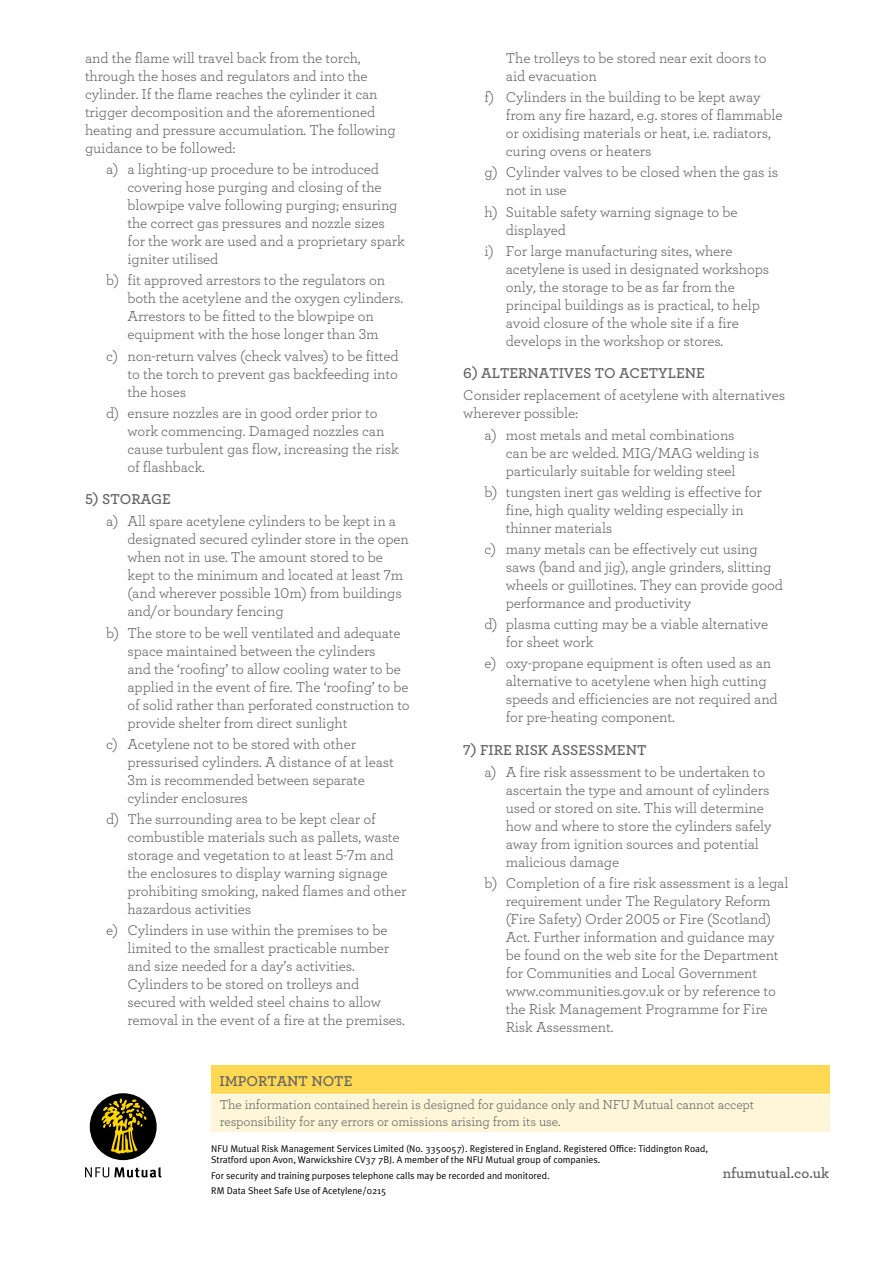
<style>
.page{position:relative;width:893px;height:1263px;background:#fff}
.page>*{position:absolute;margin:0;border:0;box-sizing:border-box;transform-origin:0 0}
.t1{font:15px/18px "Archer";letter-spacing:-.01em;color:#646363}
.t2{font:600 15px "Archer";color:#646363}
.t3{font:13.5px/16.2px "Archer";letter-spacing:-.01em;color:#646363}
.t4{font:9.75px/11.7px "Meta Plus Normal";color:#000}
</style>
<div class="page">
<div style="left:90px;top:1093px;width:67px;height:67px;background:#000;border-radius:50%"></div>
<svg style="left:101px;top:1098px;width:46px;height:56px"></svg>
<svg style="left:85px;top:1167px;width:77px;height:10px"></svg>
<div style="left:211px;top:1066px;width:618px;height:28px;background:#ffd854"></div>
<div style="left:211px;top:1094px;width:618px;height:38px;background:#fff5d8"></div>
<hr style="left:211px;top:1094px;width:618px;height:1px;background:#fff">
<p class="t1" style="left:85px;top:48px;width:312px">and the flame will travel back from the torch, through the hoses and regulators and into the cylinder. If the flame reaches the cylinder it can trigger decomposition and the aforementioned heating and pressure accumulation. The following guidance to be followed:</p>
<p class="t1" style="left:128px;top:160px;width:279px;text-indent:-21px">a) a lighting-up procedure to be introduced covering hose purging and closing of the blowpipe valve following purging; ensuring the correct gas pressures and nozzle sizes for the work are used and a proprietary spark igniter utilised</p>
<p class="t1" style="left:128px;top:271px;width:277px;text-indent:-21px">b) fit approved arrestors to the regulators on both the acetylene and the oxygen cylinders.<br>Arrestors to be fitted to the blowpipe on equipment with the hose longer than 3m</p>
<p class="t1" style="left:128px;top:346px;width:273px;text-align:justify;text-indent:-21px">c) non-return valves (check valves) to be fitted to the torch to prevent gas backfeeding into the hoses</p>
<p class="t1" style="left:128px;top:403px;width:273px;text-indent:-21px">d) ensure nozzles are in good order prior to work commencing. Damaged nozzles can cause turbulent gas flow, increasing the risk of flashback.</p>
<p class="t2" style="left:85px;top:488px;width:88px">5) STORAGE</p>
<p class="t1" style="left:128px;top:512px;width:283px;text-indent:-21px">a) All spare acetylene cylinders to be kept in a designated secured cylinder store in the open when not in use. The amount stored to be kept to the minimum and located at least 7m (and wherever possible 10m) from buildings and/or boundary fencing</p>
<p class="t1" style="left:127px;top:623px;width:284px;text-indent:-21px">b) The store to be well ventilated and adequate space maintained between the cylinders<br>and the ‘roofing’ to allow cooling water to be applied in the event of fire. The ‘roofing’ to be of solid rather than perforated construction to provide shelter from direct sunlight</p>
<p class="t1" style="left:127px;top:734px;width:268px;text-indent:-21px">c) Acetylene not to be stored with other pressurised cylinders. A distance of at least 3m is recommended between separate cylinder enclosures</p>
<p class="t1" style="left:127px;top:809px;width:280px;text-indent:-21px">d) The surrounding area to be kept clear of combustible materials such as pallets, waste storage and vegetation to at least 5-7m and the enclosures to display warning signage prohibiting smoking, naked flames and other hazardous activities</p>
<p class="t1" style="left:127px;top:920px;width:279px;text-indent:-21px">e) Cylinders in use within the premises to be limited to the smallest practicable number and size needed for a day’s activities.<br>Cylinders to be stored on trolleys and secured with welded steel chains to allow removal in the event of a fire at the premises.</p>
<p class="t1" style="left:506px;top:48px;width:262px">The trolleys to be stored near exit doors to aid evacuation</p>
<p class="t1" style="left:506px;top:88px;width:278px;text-indent:-21px">f) Cylinders in the building to be kept away from any fire hazard, e.g. stores of flammable or oxidising materials or heat, i.e. radiators, curing ovens or heaters</p>
<p class="t1" style="left:506px;top:163px;width:274px;text-indent:-21px">g) Cylinder valves to be closed when the gas is not in use</p>
<p class="t1" style="left:506px;top:202px;width:233px;text-indent:-21px">h) Suitable safety warning signage to be displayed</p>
<p class="t1" style="left:506px;top:241px;width:265px;text-indent:-21px">i) For large manufacturing sites, where acetylene is used in designated workshops only, the storage to be as far from the principal buildings as is practical, to help avoid closure of the whole site if a fire develops in the workshop or stores.</p>
<p class="t2" style="left:463px;top:362px;width:243px">6) ALTERNATIVES TO ACETYLENE</p>
<p class="t1" style="left:463px;top:386px;width:323px">Consider replacement of acetylene with alternatives wherever possible:</p>
<p class="t1" style="left:506px;top:425px;width:255px;text-indent:-21px">a) most metals and metal combinations can be arc welded. MIG/MAG welding is particularly suitable for welding steel</p>
<p class="t1" style="left:506px;top:482px;width:258px;text-indent:-21px">b) tungsten inert gas welding is effective for fine, high quality welding especially in thinner materials</p>
<p class="t1" style="left:506px;top:539px;width:279px;text-indent:-21px">c) many metals can be effectively cut using saws (band and jig), angle grinders, slitting wheels or guillotines. They can provide good performance and productivity</p>
<p class="t1" style="left:506px;top:614px;width:264px;text-indent:-21px">d) plasma cutting may be a viable alternative for sheet work</p>
<p class="t1" style="left:506px;top:654px;width:273px;text-indent:-21px">e) oxy-propane equipment is often used as an alternative to acetylene when high cutting speeds and efficiencies are not required and for pre-heating component.</p>
<p class="t2" style="left:463px;top:738px;width:185px">7) FIRE RISK ASSESSMENT</p>
<p class="t1" style="left:506px;top:762px;width:267px;text-indent:-21px">a) A fire risk assessment to be undertaken to ascertain the type and amount of cylinders used or stored on site. This will determine how and where to store the cylinders safely away from ignition sources and potential malicious damage</p>
<p class="t1" style="left:506px;top:873px;width:284px;text-indent:-21px">b) Completion of a fire risk assessment is a legal requirement under The Regulatory Reform (Fire Safety) Order 2005 or Fire (Scotland)<br>Act. Further information and guidance may be found on the web site for the Department for Communities and Local Government www.communities.gov.uk or by reference to the Risk Management Programme for Fire Risk Assessment.</p>
<p class="t2" style="left:219px;top:1070px;width:134px">IMPORTANT NOTE</p>
<p class="t3" style="left:220px;top:1096px;width:536px">The information contained herein is designed for guidance only and NFU Mutual cannot accept responsibility for any errors or omissions arising from its use.</p>
<p class="t4" style="left:211px;top:1142px;width:498px">NFU Mutual Risk Management Services Limited (No. 3350057). Registered in England. Registered Office: Tiddington Road,<br>Stratford upon Avon, Warwickshire CV37 7BJ. A member of the NFU Mutual group of companies.</p>
<p class="t4" style="left:211px;top:1167px;width:340px;line-height:15.5px">For security and training purposes telephone calls may be recorded and monitored.<br>RM Data Sheet Safe Use of Acetylene/0215</p>
<p class="t2" style="left:723px;top:1162px;width:108px">nfumutual.co.uk</p>
</div>
